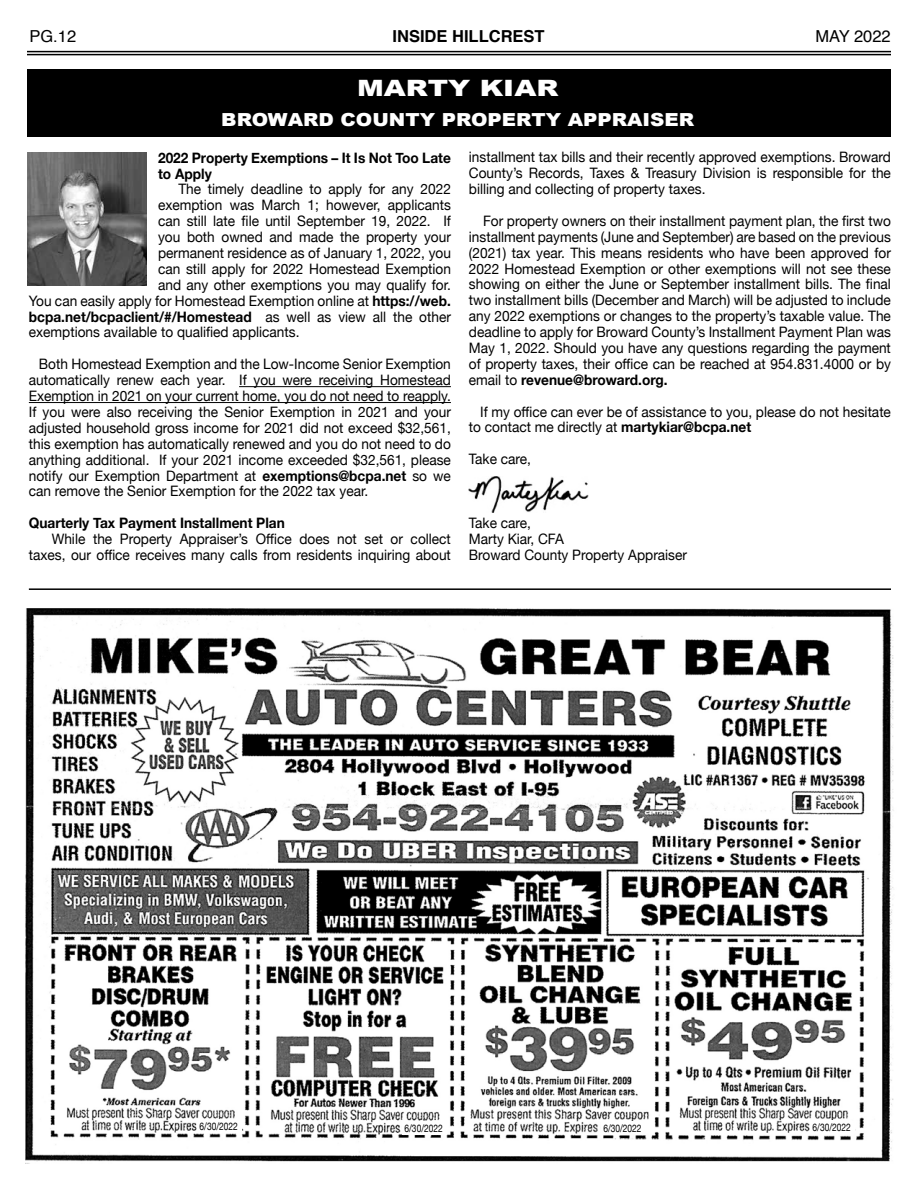
<style>
.page{position:relative;width:918px;height:1188px;background:#fff}
.page>*{position:absolute;margin:0;border:0;box-sizing:border-box;transform-origin:0 0}
.t1{font:800 expanded 22.65px "Helvetica Neue LT Std";color:#fff;scale:.96 1}
.t2{font:900 22.5px "Arial";color:#fff;scale:1.26 1}
.t3{font:900 18px "Arial";color:#fff;scale:1.1 1}
.t4{font:700 16.5px "Helvetica";color:#000}
.t5{font:700 16.5px "Helvetica Neue LT Std";color:#000}
.t6{font:16.5px "Helvetica Neue";color:#000}
.t7{font:16.5px "Helvetica";color:#000}
.t8{font:14.4px/15.9px "Helvetica Neue";color:#000;text-align:justify;scale:.95 1}
.t9{font:700 14.4px/15.9px "Helvetica Neue";color:#000;scale:.95 1}
.t10{font:condensed 12px "Helvetica Neue LT Std";color:#000;scale:.8 1}
.t11{font:10.5px "Helvetica Neue";color:#000;scale:.8 1}
.s1{font-family:"Arial"}
.s2{font-weight:700}
.s3{font-weight:400}
.s4{font-family:"Arial";font-stretch:normal}
.s5{font-family:"Helvetica Neue LT Std";font-stretch:condensed;font-size:12px}
</style>
<div class="page">
<hr style="left:27px;top:51px;width:864px;height:1px;background:#000">
<hr style="left:27px;top:54px;width:864px;height:1px;background:#000">
<div style="left:27px;top:69px;width:864px;height:68px;background:#000"></div>
<img style="left:27px;top:153px;width:119px;height:133px">
<img style="left:469px;top:477px;width:119px;height:35px">
<hr style="left:239px;top:386px;width:212px;height:1px;background:#000">
<hr style="left:29px;top:402px;width:422px;height:1px;background:#000">
<img style="left:25px;top:608px;width:869px;height:556px">
<div style="left:199px;top:1119px;width:42px;height:12px;background:#fff"></div>
<div style="left:402px;top:1121px;width:42px;height:12px;background:#fff"></div>
<div style="left:601px;top:1121px;width:42px;height:12px;background:#fff"></div>
<div style="left:810px;top:1120px;width:42px;height:12px;background:#fff"></div>
<div style="left:402px;top:1122px;width:45px;height:13px;background:#fff"></div>
<div style="left:197px;top:1120px;width:45px;height:13px;background:#fff"></div>
<div style="left:601px;top:1122px;width:45px;height:13px;background:#fff"></div>
<div style="left:810px;top:1121px;width:45px;height:13px;background:#fff"></div>
<hr style="left:29px;top:588px;width:862px;height:2px;background:#000">
<p class="t6" style="left:27px;top:24px;width:48px">PG.14</p>
<p class="t5" style="left:408px;top:26px;width:154px">INSIDE HILLCREST</p>
<p class="t6" style="left:804px;top:24px;width:83px">JU<span class="s1">LY</span> 2020</p>
<p class="t7" style="left:29px;top:24px;width:48px">PG.12</p>
<p class="t4" style="left:393px;top:23px;width:154px">INSIDE HILLCREST</p>
<p class="t7" style="left:815px;top:24px;width:77px">MAY 2022</p>
<h2 class="t2" style="left:357px;top:72px;width:161px">MARTY KIAR</h2>
<p class="t3" style="left:221px;top:107px;width:431px">BROWARD COUNTY PROPERTY APPRAISER</p>
<h1 class="t1" style="left:89px;top:97px;width:839px">MARTY KIAR - BROWARD COUNTY PROPERTY APPRAISER</h1>
<p class="t9" style="left:158px;top:150px;width:310px">2022 Property Exemptions – It Is Not Too Late to Apply</p>
<p class="t8" style="left:178px;top:182px;width:288px">The timely deadline to apply for any 2022</p>
<p class="t8" style="left:158px;top:198px;width:310px">exemption was March 1; however, applicants</p>
<p class="t8" style="left:158px;top:214px;width:310px">can still late file until September 19, 2022. If</p>
<p class="t8" style="left:158px;top:230px;width:310px">you both owned and made the property your</p>
<p class="t8" style="left:158px;top:246px;width:310px">permanent residence as of January 1, 2022, you</p>
<p class="t8" style="left:158px;top:262px;width:310px">can still apply for 2022 Homestead Exemption</p>
<p class="t8" style="left:158px;top:278px;width:310px">and any other exemptions you may qualify for.</p>
<p class="t8" style="left:29px;top:293px;width:446px">You can easily apply for Homestead Exemption online at <span class="s2">https://web.</span></p>
<p class="t9" style="left:29px;top:309px;width:446px">bcpa.net/bcpaclient/#/Homestead <span class="s3">as well as view all the other</span></p>
<p class="t8" style="left:29px;top:325px;width:286px">exemptions available to qualified applicants.</p>
<p class="t8" style="left:29px;top:357px;width:446px;text-indent:10px">Both Homestead Exemption and the Low-Income Senior Exemption automatically renew each year. If you were receiving Homestead Exemption in 2021 on your current home, you do not need to reapply.<br>If you were also receiving the Senior Exemption in 2021 and your adjusted household gross income for 2021 did not exceed $32,561, this exemption has automatically renewed and you do not need to do anything additional. If your 2021 income exceeded $32,561, please notify our Exemption Department at <span class="s2">exemptions@bcpa.net</span> so we can remove the Senior Exemption for the 2022 tax year.</p>
<p class="t9" style="left:29px;top:516px;width:271px">Quarterly Tax Payment Installment Plan</p>
<p class="t8" style="left:29px;top:532px;width:446px;text-align:right">While the Property Appraiser’s Office does not set or collect taxes, our office receives many calls from residents inquiring about</p>
<p class="t8" style="left:469px;top:150px;width:446px">installment tax bills and their recently approved exemptions. Broward County’s Records, Taxes &amp; Treasury Division is responsible for the billing and collecting of property taxes.</p>
<p class="t8" style="left:469px;top:214px;width:446px;text-indent:14px">For property owners on their installment payment plan, the first two installment payments (June and September) are based on the previous (2021) tax year. This means residents who have been approved for 2022 Homestead Exemption or other exemptions will not see these showing on either the June or September installment bills. The final two installment bills (December and March) will be adjusted to include any 2022 exemptions or changes to the property’s taxable value. The deadline to apply for Broward County’s Installment Payment Plan was May 1, 2022. Should you have any questions regarding the payment of property taxes, their office can be reached at 954.831.4000 or by email to <span class="s2">revenue@broward.org.</span></p>
<p class="t8" style="left:469px;top:404px;width:446px;text-indent:11px">If my office can ever be of assistance to you, please do not hesitate to contact me directly at <span class="s2">martykiar@bcpa.net</span></p>
<p class="t8" style="left:469px;top:452px;width:67px">Take care,</p>
<p class="t8" style="left:469px;top:516px;width:231px;text-align:left">Take care,<br>Marty Kiar, CFA<br>Broward County Property Appraiser</p>
<p class="t10" style="left:202px;top:1119px;width:49px"><span class="s4">8</span>/31/2020</p>
<p class="t11" style="left:402px;top:1120px;width:52px"><span class="s5">0</span>6/30/2022</p>
<p class="t10" style="left:815px;top:1119px;width:49px"><span class="s4">8</span>/31/2020</p>
<p class="t11" style="left:198px;top:1119px;width:52px"><span class="s5">0</span>6/30/2022</p>
<p class="t10" style="left:606px;top:1120px;width:49px"><span class="s4">8</span>/31/2020</p>
<p class="t11" style="left:810px;top:1119px;width:52px"><span class="s5">0</span>6/30/2022</p>
<p class="t10" style="left:407px;top:1120px;width:49px"><span class="s4">8</span>/31/2020</p>
<p class="t11" style="left:601px;top:1120px;width:52px"><span class="s5">0</span>6/30/2022</p>
</div>
